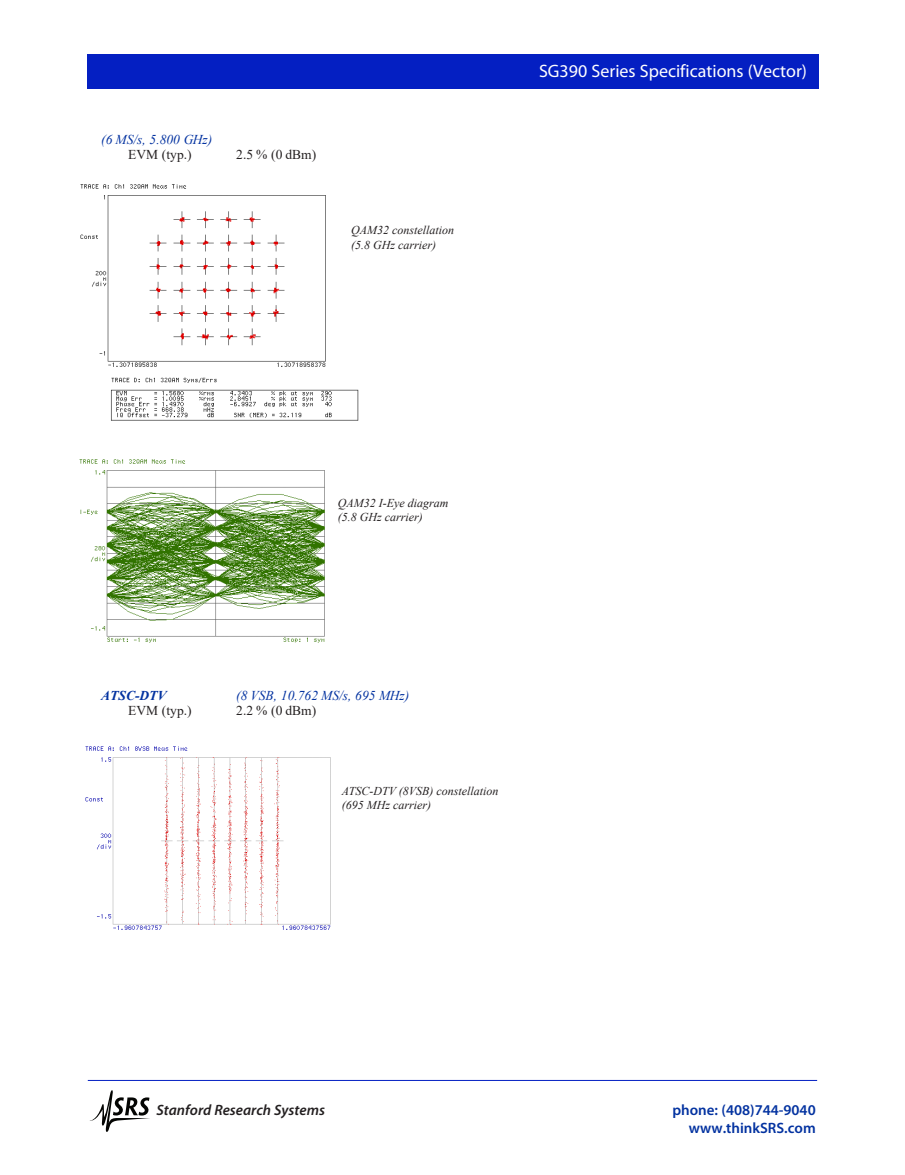
<style>
.page{position:relative;width:905px;height:1175px;background:#fff}
.page>*{position:absolute;margin:0;border:0;box-sizing:border-box;transform-origin:0 0}
.t1{font:18px "Myriad Pro";color:#fff}
.t2{font:600 15px/18px "Myriad Pro";color:#0332a0;text-align:right}
.t3{font:italic 600 15px "Myriad Pro";color:#231f20}
.t4{font:italic 13.5px "Times New Roman";color:#0332a0}
.t5{font:13.5px "Times New Roman";color:#231f20}
.t6{font:italic 700 13.5px "Times New Roman";color:#0332a0}
.t7{font:italic 12px "Times New Roman";color:#231f20}
</style>
<div class="page">
<hr style="left:88px;top:1080px;width:729px;height:1px;background:#031fc2">
<svg style="left:89px;top:1090px;width:61px;height:41px"></svg>
<div style="left:88px;top:54px;width:730px;height:35px;background:#041fc2"></div>
<img style="left:81px;top:184px;width:245px;height:183px">
<img style="left:111px;top:377px;width:248px;height:44px">
<img style="left:80px;top:459px;width:245px;height:183px">
<img style="left:86px;top:746px;width:245px;height:184px">
<p class="t4" style="left:101px;top:131px;width:113px">(6 MS/s, 5.800 GHz)</p>
<p class="t5" style="left:128px;top:145px;width:65px">EVM (typ.)</p>
<p class="t5" style="left:236px;top:145px;width:81px">2.5 % (0 dBm)</p>
<p class="t7" style="left:351px;top:222px;width:104px">QAM32 constellation</p>
<p class="t7" style="left:351px;top:236px;width:86px">(5.8 GHz carrier)</p>
<p class="t1" style="left:539px;top:60px;width:269px">SG390 Series Specifications (Vector)</p>
<p class="t7" style="left:338px;top:494px;width:112px">QAM32 I-Eye diagram</p>
<p class="t7" style="left:338px;top:509px;width:86px">(5.8 GHz carrier)</p>
<p class="t6" style="left:101px;top:685px;width:67px">ATSC-DTV</p>
<p class="t4" style="left:236px;top:686px;width:174px">(8 VSB, 10.762 MS/s, 695 MHz)</p>
<p class="t5" style="left:128px;top:700px;width:65px">EVM (typ.)</p>
<p class="t5" style="left:236px;top:700px;width:81px">2.2 % (0 dBm)</p>
<p class="t7" style="left:342px;top:782px;width:158px">ATSC-DTV (8VSB) constellation</p>
<p class="t7" style="left:342px;top:796px;width:91px">(695 MHz carrier)</p>
<p class="t3" style="left:156px;top:1100px;width:170px">Stanford Research Systems</p>
<p class="t2" style="left:672px;top:1100px;width:145px">phone: (408)744-9040 www.thinkSRS.com</p>
</div>
